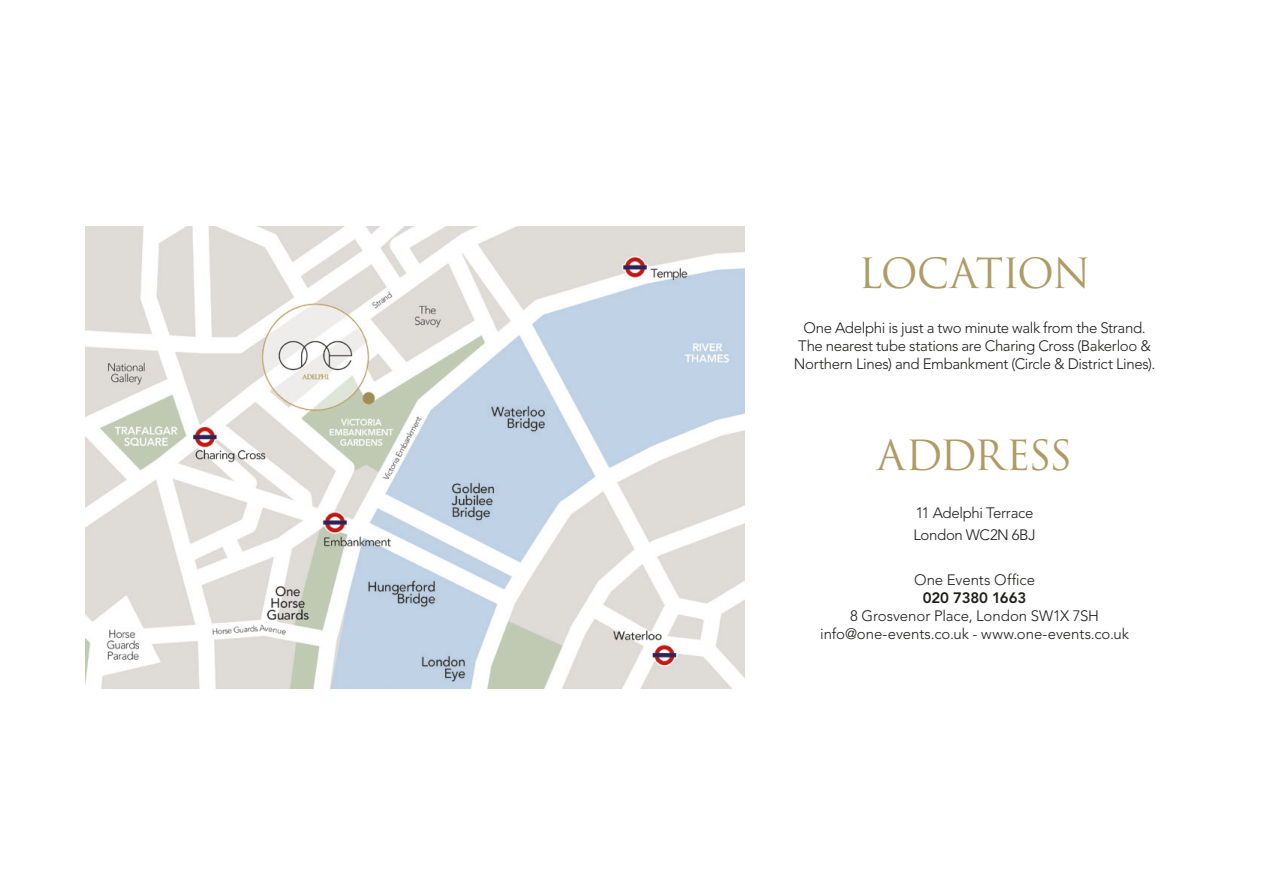
<style>
.page{position:relative;width:1263px;height:893px;background:#fff}
.page>*{position:absolute;margin:0;border:0;box-sizing:border-box;transform-origin:0 0}
.Text_L{font:40.5px "Trajan Pro";letter-spacing:-.05em;color:#af9b64}
.Text_L-2{font:300 15px/18px "Avenir LT Std";letter-spacing:-.02em;color:#1d1d1b;text-align:center}
.Text_L-3{font:300 15px "Avenir LT Std";color:#1d1d1b}
.t1{font:800 15px "Avenir LT Std";letter-spacing:-.015em;color:#1d1d1b}
</style>
<div class="page">
<img style="left:85px;top:227px;width:659px;height:461px">
<p class="Text_L" style="left:858px;top:248px;width:234px">LOCATION</p>
<p class="Text_L-2" style="left:794px;top:319px;width:363px">One Adelphi is just a two minute walk from the Strand.<br>The nearest tube stations are Charing Cross (Bakerloo &amp;<br>Northern Lines) and Embankment (Circle &amp; District Lines).</p>
<p class="Text_L" style="left:877px;top:429px;width:197px">ADDRESS</p>
<p class="Text_L-2" style="left:916px;top:504px;width:119px">11 Adelphi Terrace</p>
<p class="Text_L-2" style="left:913px;top:526px;width:124px">London WC2N 6BJ</p>
<p class="Text_L-3" style="left:914px;top:571px;width:122px">One Events Office</p>
<p class="t1" style="left:923px;top:589px;width:105px">020 7380 1663</p>
<p class="Text_L-2" style="left:850px;top:607px;width:250px">8 Grosvenor Place, London SW1X 7SH</p>
<p class="Text_L-2" style="left:820px;top:625px;width:310px">info@one-events.co.uk - www.one-events.co.uk</p>
</div>
